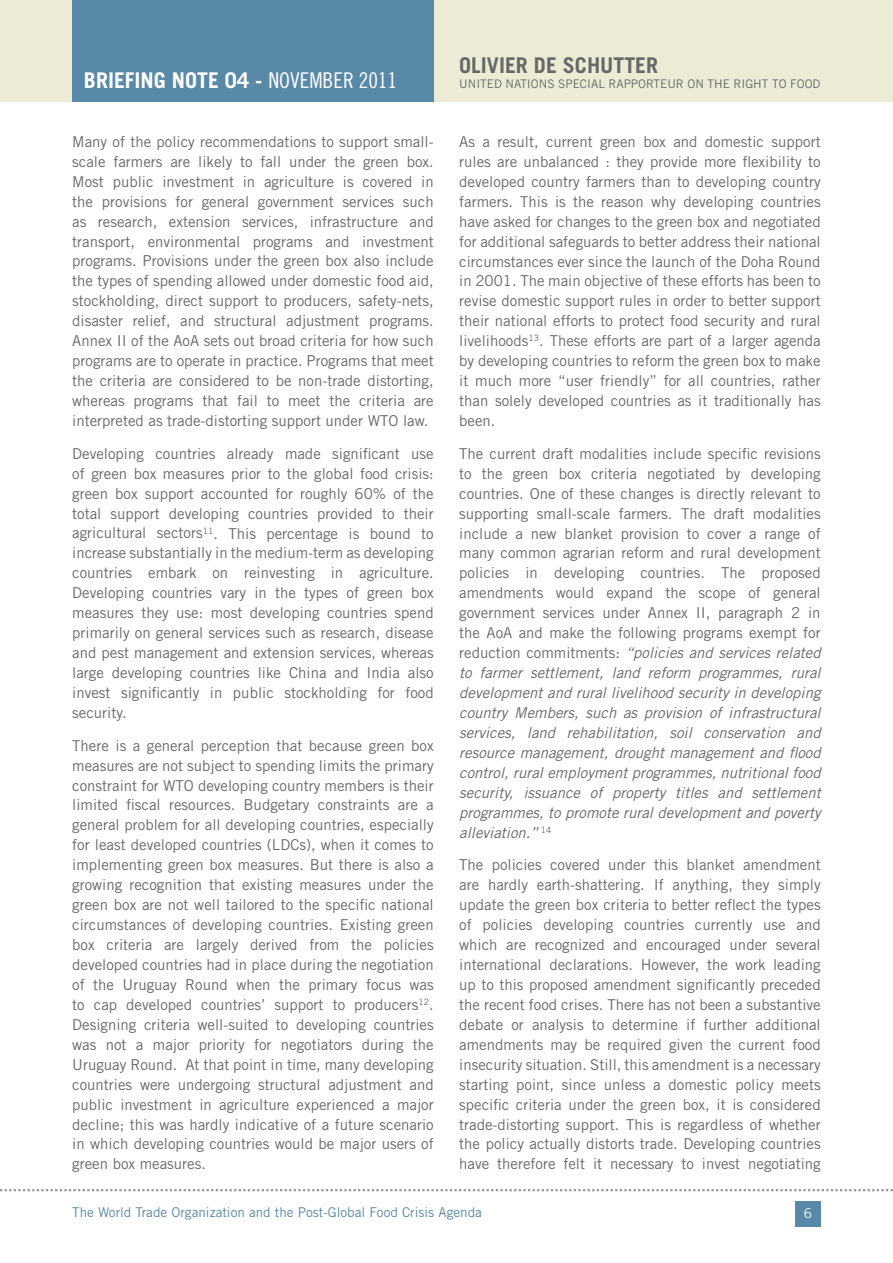
<style>
.page{position:relative;width:893px;height:1263px;background:#fff}
.page>*{position:absolute;margin:0;border:0;box-sizing:border-box;transform-origin:0 0}
.t1{font:700 21.75px "Trade Gothic LT Std";color:#fff}
.t2{font:700 21.75px "Trade Gothic LT Std";color:#686868}
.t3{font:15px/20px "Trade Gothic LT Std";color:#686868;text-align:justify}
.t4{font:13.5px "Trade Gothic LT Std";color:#5989a8}
.t5{font:13.5px "Trade Gothic LT Std";color:#fff}
.t6{font:11.85px "Trade Gothic LT Std";color:#686868}
.s1{font-family:"Trade Gothic LT Std Cn 18";font-weight:400}
.s2{font-style:italic}
</style>
<div class="page">
<div style="left:0;top:0;width:893px;height:101px;background:#ececd6"></div>
<div style="left:72px;top:0;width:362px;height:101px;background:#5989a8"></div>
<svg style="left:0;top:1189px;width:893px;height:2px"></svg>
<div style="left:795px;top:1201px;width:26px;height:25px;background:#5989a8"></div>
<h1 class="t1" style="left:84px;top:67px;width:315px">BRIEFING NOTE 04 - <span class="s1">NOVEMBER 2011</span></h1>
<p class="t3" style="left:72px;top:131px;width:363px">Many of the policy recommendations to support small&shy;scale farmers are likely to fall under the green box.<br>Most public investment in agriculture is covered in the provisions for general government services such as research, extension services, infrastructure and transport, environmental programs and investment programs. Provisions under the green box also include the types of spending allowed under domestic food aid, stockholding, direct support to producers, safety-nets, disaster relief, and structural adjustment programs.<br>Annex II of the AoA sets out broad criteria for how such programs are to operate in practice. Programs that meet the criteria are considered to be non-trade distorting, whereas programs that fail to meet the criteria are interpreted as trade-distorting support under WTO law.</p>
<p class="t3" style="left:72px;top:443px;width:363px">Developing countries already made significant use of green box measures prior to the global food crisis: green box support accounted for roughly 60% of the total support developing countries provided to their agricultural sectors<sup>11</sup>. This percentage is bound to increase substantially in the medium-term as developing countries embark on reinvesting in agriculture.<br>Developing countries vary in the types of green box measures they use: most developing countries spend primarily on general services such as research, disease and pest management and extension services, whereas large developing countries like China and India also invest significantly in public stockholding for food security.</p>
<p class="t3" style="left:72px;top:735px;width:363px">There is a general perception that because green box measures are not subject to spending limits the primary constraint for WTO developing country members is their limited fiscal resources. Budgetary constraints are a general problem for all developing countries, especially for least developed countries (LDCs), when it comes to implementing green box measures. But there is also a growing recognition that existing measures under the green box are not well tailored to the specific national circumstances of developing countries. Existing green box criteria are largely derived from the policies developed countries had in place during the negotiation of the Uruguay Round when the primary focus was to cap developed countries’ support to producers<sup>12</sup>.<br>Designing criteria well-suited to developing countries was not a major priority for negotiators during the Uruguay Round. At that point in time, many developing countries were undergoing structural adjustment and public investment in agriculture experienced a major decline; this was hardly indicative of a future scenario in which developing countries would be major users of green box measures.</p>
<h1 class="t2" style="left:459px;top:52px;width:200px">OLIVIER DE SCHUTTER</h1>
<p class="t6" style="left:459px;top:76px;width:363px">UNITED NATIONS SPECIAL RAPPORTEUR ON THE RIGHT TO FOOD</p>
<p class="t3" style="left:459px;top:131px;width:363px">As a result, current green box and domestic support rules are unbalanced : they provide more flexibility to developed country farmers than to developing country farmers. This is the reason why developing countries have asked for changes to the green box and negotiated for additional safeguards to better address their national circumstances ever since the launch of the Doha Round in 2001. The main objective of these efforts has been to revise domestic support rules in order to better support their national efforts to protect food security and rural livelihoods<sup>13</sup>. These efforts are part of a larger agenda by developing countries to reform the green box to make it much more “user friendly” for all countries, rather than solely developed countries as it traditionally has been.</p>
<p class="t3" style="left:459px;top:443px;width:363px">The current draft modalities include specific revisions to the green box criteria negotiated by developing countries. One of these changes is directly relevant to supporting small-scale farmers. The draft modalities include a new blanket provision to cover a range of many common agrarian reform and rural development policies in developing countries. The proposed amendments would expand the scope of general government services under Annex II, paragraph 2 in the AoA and make the following programs exempt for reduction commitments: <span class="s2">“policies and services related to farmer settlement, land reform programmes, rural development and rural livelihood security in developing country Members, such as provision of infrastructural services, land rehabilitation, soil conservation and resource management, drought management and flood control, rural employment programmes, nutritional food security, issuance of property titles and settlement programmes, to promote rural development and poverty alleviation.”</span> <sup>14</sup></p>
<p class="t3" style="left:459px;top:855px;width:363px">The policies covered under this blanket amendment are hardly earth-shattering. If anything, they simply update the green box criteria to better reflect the types of policies developing countries currently use and which are recognized and encouraged under several international declarations. However, the work leading up to this proposed amendment significantly preceded the recent food crises. There has not been a substantive debate or analysis to determine if further additional amendments may be required given the current food insecurity situation. Still, this amendment is a necessary starting point, since unless a domestic policy meets specific criteria under the green box, it is considered trade-distorting support. This is regardless of whether the policy actually distorts trade. Developing countries have therefore felt it necessary to invest negotiating</p>
<p class="t4" style="left:72px;top:1204px;width:411px">The World Trade Organization and the Post-Global Food Crisis Agenda</p>
<p class="t5" style="left:804px;top:1205px;width:10px">6</p>
</div>
